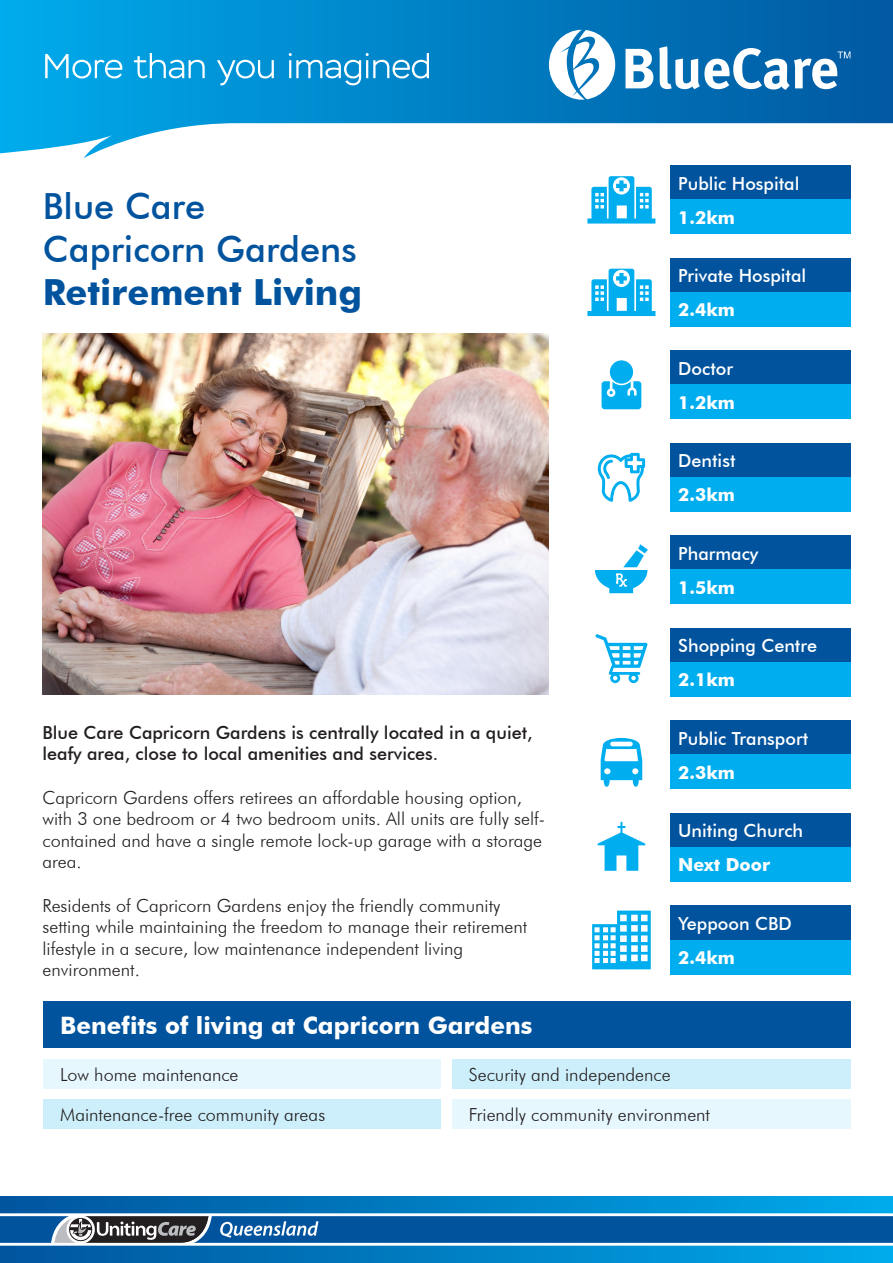
<style>
.page{position:relative;width:893px;height:1263px;background:#fff}
.page>*{position:absolute;margin:0;border:0;box-sizing:border-box;transform-origin:0 0}
.t1{font:500 36px/43.2px "Futura BT";color:#01539e}
.t2{font:700 36px "Futura BT";color:#01539e}
.t3{font:700 24px "Futura BT";color:#fff}
.Body{font:300 18px/21.6px "Futura BT";color:#231f20}
.t4{font:500 18px "Futura BT";color:#fff}
.Body-2{font:500 18px/21.6px "Futura BT";color:#231f20}
.t5{font:700 18px "Futura BT";color:#fff}
</style>
<div class="page">
<svg style="left:0;top:0;width:893px;height:158px"></svg>
<div style="left:0;top:1196px;width:893px;height:67px;background:linear-gradient(to right,#01549d,#00aaeb)"></div>
<svg style="left:0;top:1216px;width:893px;height:27px;background:#1b5c98"></svg>
<hr style="left:0;top:1213px;width:893px;height:3px;background:#fff">
<hr style="left:0;top:1243px;width:893px;height:3px;background:#fff">
<svg style="left:549px;top:30px;width:66px;height:70px"></svg>
<svg style="left:625px;top:46px;width:225px;height:44px"></svg>
<svg style="left:45px;top:53px;width:384px;height:32px;background:#2ea7de"></svg>
<div style="left:43px;top:1059px;width:398px;height:30px;background:#e6f7fd"></div>
<div style="left:43px;top:1099px;width:398px;height:30px;background:#cdeffb"></div>
<div style="left:452px;top:1059px;width:398px;height:30px;background:#cdeffb"></div>
<div style="left:452px;top:1099px;width:398px;height:30px;background:#e6f7fd"></div>
<div style="left:43px;top:1001px;width:807px;height:47px;background:#01539e"></div>
<div style="left:670px;top:906px;width:180px;height:34px;background:#01539e"></div>
<div style="left:670px;top:940px;width:180px;height:34px;background:#00aeef"></div>
<svg style="left:592px;top:910px;width:59px;height:59px"></svg>
<div style="left:670px;top:443px;width:180px;height:34px;background:#01539e"></div>
<div style="left:670px;top:477px;width:180px;height:34px;background:#00aeef"></div>
<svg style="left:598px;top:453px;width:47px;height:49px"></svg>
<div style="left:670px;top:166px;width:180px;height:34px;background:#01539e"></div>
<div style="left:670px;top:200px;width:180px;height:34px;background:#00aeef"></div>
<svg style="left:587px;top:176px;width:68px;height:48px"></svg>
<div style="left:670px;top:258px;width:180px;height:34px;background:#01539e"></div>
<div style="left:670px;top:292px;width:180px;height:34px;background:#00aeef"></div>
<svg style="left:587px;top:269px;width:68px;height:47px"></svg>
<div style="left:670px;top:628px;width:180px;height:34px;background:#01539e"></div>
<div style="left:670px;top:662px;width:180px;height:34px;background:#00aeef"></div>
<svg style="left:595px;top:634px;width:52px;height:49px"></svg>
<div style="left:670px;top:351px;width:180px;height:34px;background:#01539e"></div>
<div style="left:670px;top:385px;width:180px;height:34px;background:#00aeef"></div>
<svg style="left:602px;top:360px;width:39px;height:49px"></svg>
<div style="left:670px;top:536px;width:180px;height:34px;background:#01539e"></div>
<div style="left:670px;top:570px;width:180px;height:34px;background:#00aeef"></div>
<svg style="left:595px;top:544px;width:53px;height:49px"></svg>
<div style="left:670px;top:721px;width:180px;height:34px;background:#01539e"></div>
<div style="left:670px;top:755px;width:180px;height:34px;background:#00aeef"></div>
<svg style="left:601px;top:738px;width:41px;height:49px"></svg>
<div style="left:670px;top:813px;width:180px;height:34px;background:#01539e"></div>
<div style="left:670px;top:847px;width:180px;height:34px;background:#00aeef"></div>
<svg style="left:598px;top:822px;width:47px;height:49px"></svg>
<img style="left:43px;top:334px;width:506px;height:360px">
<p class="t1" style="left:43px;top:184px;width:315px">Blue Care<br>Capricorn Gardens</p>
<p class="t2" style="left:43px;top:270px;width:321px">Retirement Living</p>
<p class="Body-2" style="left:43px;top:721px;width:492px">Blue Care Capricorn Gardens is centrally located in a quiet, leafy area, close to local amenities and services.</p>
<p class="Body" style="left:43px;top:786px;width:504px">Capricorn Gardens offers retirees an affordable housing option, with 3 one bedroom or 4 two bedroom units. All units are fully self&shy;contained and have a single remote lock-up garage with a storage area.</p>
<p class="Body" style="left:43px;top:894px;width:486px">Residents of Capricorn Gardens enjoy the friendly community setting while maintaining the freedom to manage their retirement lifestyle in a secure, low maintenance independent living environment.</p>
<p class="t3" style="left:60px;top:1011px;width:474px">Benefits of living at Capricorn Gardens</p>
<p class="t4" style="left:678px;top:172px;width:123px">Public Hospital</p>
<p class="t5" style="left:678px;top:206px;width:58px">1.2km</p>
<p class="t4" style="left:678px;top:265px;width:130px">Private Hospital</p>
<p class="t5" style="left:678px;top:299px;width:58px">2.4km</p>
<p class="t4" style="left:678px;top:357px;width:56px">Doctor</p>
<p class="t5" style="left:678px;top:391px;width:58px">1.2km</p>
<p class="t4" style="left:678px;top:450px;width:59px">Dentist</p>
<p class="t5" style="left:678px;top:484px;width:58px">2.3km</p>
<p class="t4" style="left:678px;top:542px;width:82px">Pharmacy</p>
<p class="t5" style="left:678px;top:576px;width:58px">1.5km</p>
<p class="t4" style="left:678px;top:635px;width:140px">Shopping Centre</p>
<p class="t5" style="left:678px;top:669px;width:58px">2.1km</p>
<p class="t4" style="left:678px;top:727px;width:131px">Public Transport</p>
<p class="t5" style="left:678px;top:761px;width:58px">2.3km</p>
<p class="t4" style="left:678px;top:820px;width:126px">Uniting Church</p>
<p class="t5" style="left:678px;top:854px;width:93px">Next Door</p>
<p class="t4" style="left:678px;top:912px;width:115px">Yeppoon CBD</p>
<p class="t5" style="left:678px;top:946px;width:58px">2.4km</p>
<p class="Body" style="left:60px;top:1063px;width:180px">Low home maintenance</p>
<p class="Body" style="left:60px;top:1104px;width:266px">Maintenance-free community areas</p>
<p class="Body" style="left:469px;top:1063px;width:203px">Security and independence</p>
<p class="Body" style="left:469px;top:1104px;width:243px">Friendly community environment</p>
</div>
